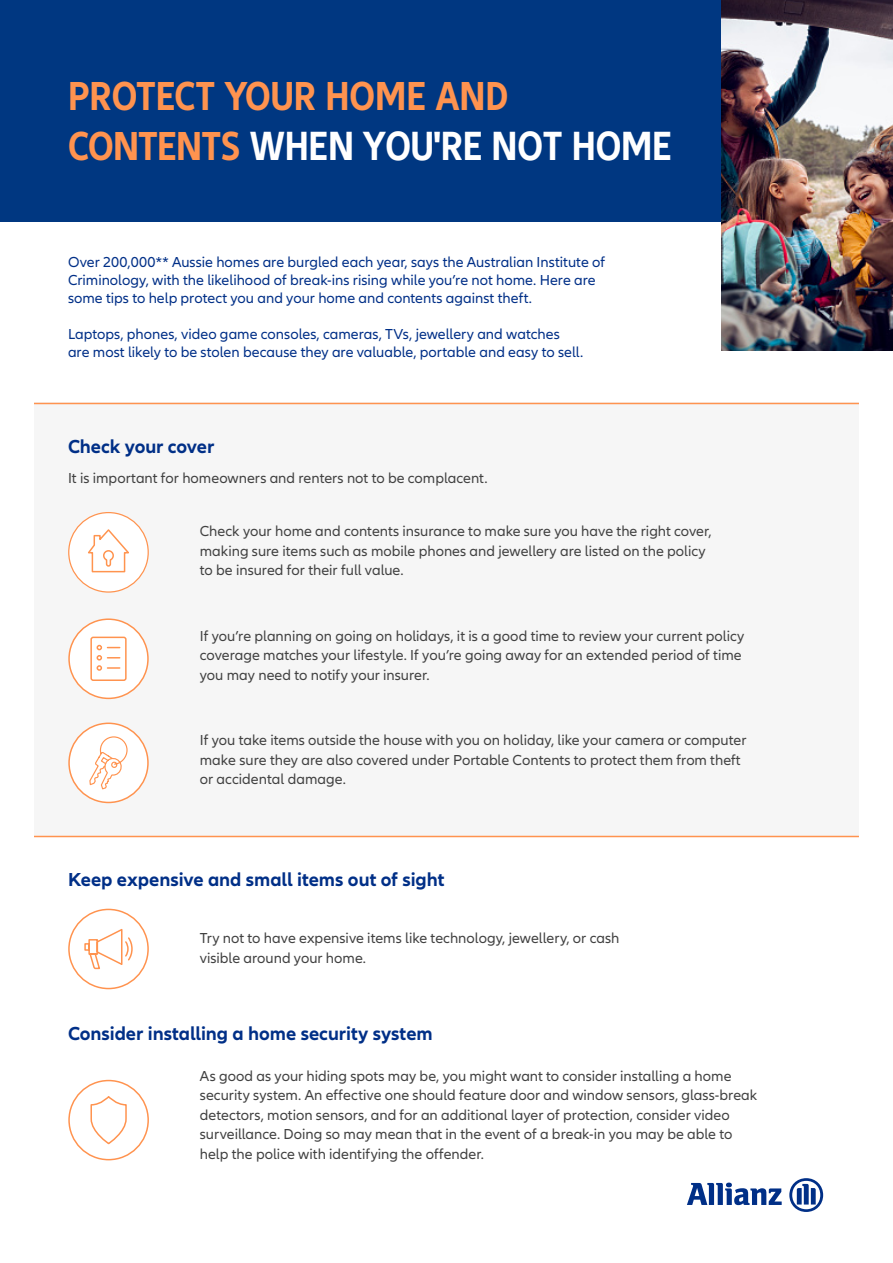
<style>
.page{position:relative;width:893px;height:1263px;background:#fff}
.page>*{position:absolute;margin:0;border:0;box-sizing:border-box;transform-origin:0 0}
.t1{font:700 condensed 42px/50.7px "Allianz Neo";letter-spacing:-.005em;color:#ff934f}
.t2{font:700 19.5px "Allianz Neo";color:#002f87}
.t3{font:15px/19.5px "Allianz Neo";color:#414141}
.t4{font:15px/18px "Allianz Neo";color:#002f87}
.s1{color:#fff}
</style>
<div class="page">
<div style="left:68px;top:909px;width:81px;height:80px;border:2px solid #ff934f;border-radius:50%"></div>
<svg style="left:84px;top:929px;width:49px;height:41px"></svg>
<div style="left:0;top:0;width:795px;height:222px;background:#003781"></div>
<div style="left:34px;top:403px;width:825px;height:433px;background:#f6f6f6"></div>
<hr style="left:34px;top:403px;width:825px;height:1px;background:#ff934f">
<hr style="left:34px;top:836px;width:825px;height:1px;background:#ff934f">
<div style="left:69px;top:619px;width:79px;height:79px;background:#fff;border-radius:50%"></div>
<div style="left:68px;top:618px;width:81px;height:81px;border:2px solid #ff934f;border-radius:50%"></div>
<svg style="left:90px;top:636px;width:37px;height:45px"></svg>
<div style="left:69px;top:723px;width:79px;height:79px;background:#fff;border-radius:50%"></div>
<div style="left:68px;top:722px;width:81px;height:81px;border:2px solid #ff934f;border-radius:50%"></div>
<div style="left:68px;top:1080px;width:81px;height:80px;border:2px solid #ff934f;border-radius:50%"></div>
<svg style="left:90px;top:1096px;width:37px;height:49px"></svg>
<svg style="left:687px;top:1182px;width:95px;height:23px"></svg>
<svg style="left:789px;top:1178px;width:34px;height:34px"></svg>
<img style="left:722px;top:0;width:171px;height:351px">
<div style="left:69px;top:513px;width:79px;height:79px;background:#fff;border-radius:50%"></div>
<div style="left:68px;top:512px;width:81px;height:81px;border:1px solid #ff934f;border-radius:50%"></div>
<svg style="left:88px;top:529px;width:41px;height:44px"></svg>
<svg style="left:89px;top:736px;width:39px;height:54px"></svg>
<h1 class="t1" style="left:68px;top:71px;width:605px">PROTECT YOUR HOME AND<br>CONTENTS <span class="s1">WHEN YOU'RE NOT HOME</span></h1>
<p class="t4" style="left:68px;top:254px;width:539px">Over 200,000** Aussie homes are burgled each year, says the Australian Institute of<br>Criminology, with the likelihood of break-ins rising while you’re not home. Here are some tips to help protect you and your home and contents against theft.</p>
<p class="t4" style="left:68px;top:326px;width:517px">Laptops, phones, video game consoles, cameras, TVs, jewellery and watches are most likely to be stolen because they are valuable, portable and easy to sell.</p>
<h2 class="t2" style="left:68px;top:435px;width:148px">Check your cover</h2>
<p class="t3" style="left:68px;top:469px;width:421px">It is important for homeowners and renters not to be complacent.</p>
<p class="t3" style="left:200px;top:522px;width:513px">Check your home and contents insurance to make sure you have the right cover, making sure items such as mobile phones and jewellery are listed on the policy to be insured for their full value.</p>
<p class="t3" style="left:200px;top:626px;width:546px">If you’re planning on going on holidays, it is a good time to review your current policy coverage matches your lifestyle. If you’re going away for an extended period of time you may need to notify your insurer.</p>
<p class="t3" style="left:200px;top:731px;width:548px">If you take items outside the house with you on holiday, like your camera or computer make sure they are also covered under Portable Contents to protect them from theft or accidental damage.</p>
<h2 class="t2" style="left:68px;top:868px;width:378px">Keep expensive and small items out of sight</h2>
<p class="t3" style="left:200px;top:929px;width:421px">Try not to have expensive items like technology, jewellery, or cash visible around your home.</p>
<h2 class="t2" style="left:68px;top:1022px;width:366px">Consider installing a home security system</h2>
<p class="t3" style="left:200px;top:1066px;width:559px">As good as your hiding spots may be, you might want to consider installing a home security system. An effective one should feature door and window sensors, glass-break detectors, motion sensors, and for an additional layer of protection, consider video surveillance. Doing so may mean that in the event of a break-in you may be able to help the police with identifying the offender.</p>
</div>
